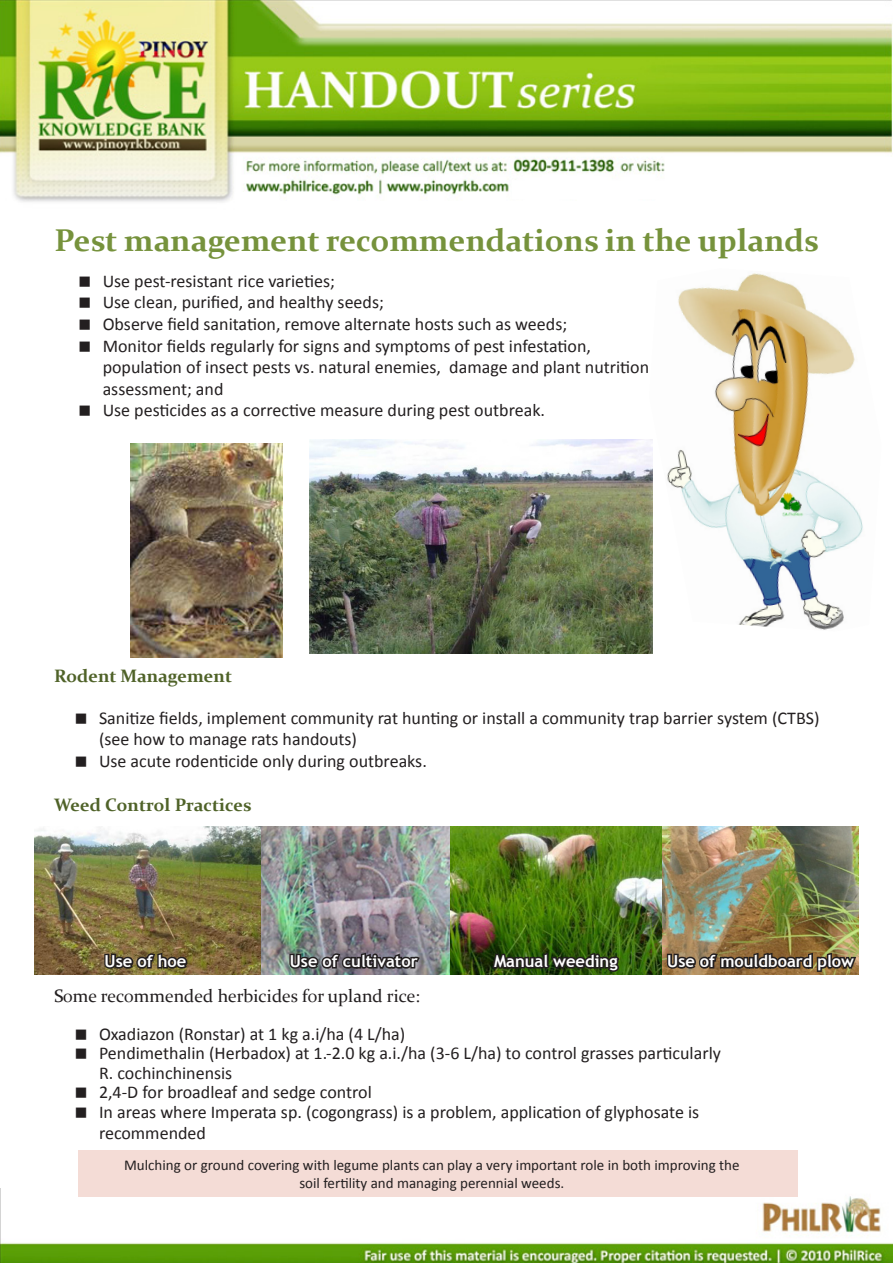
<style>
.page{position:relative;width:893px;height:1263px;background:#fff}
.page>*{position:absolute;margin:0;border:0;box-sizing:border-box;transform-origin:0 0}
.t1{font:700 31.5px "Constantia";color:#76923c}
.t2{font:18px/21.6px "Calibri";color:#231f20}
.t3{font:18px "Constantia";color:#231f20}
.t4{font:700 18px "Constantia";color:#4f6228}
.t5{font:700 16.5px "Trebuchet MS";color:#fff}
.t6{font:15px/18px "Calibri";color:#231f20;text-align:center}
</style>
<div class="page">
<img style="left:0;top:0;width:893px;height:202px">
<img style="left:0;top:1188px;width:893px;height:75px">
<img style="left:652px;top:273px;width:211px;height:358px">
<img style="left:131px;top:444px;width:152px;height:214px">
<img style="left:309px;top:439px;width:343px;height:214px">
<img style="left:450px;top:827px;width:408px;height:147px">
<img style="left:261px;top:827px;width:189px;height:147px">
<img style="left:34px;top:827px;width:227px;height:147px">
<svg style="left:103px;top:951px;width:86px;height:20px;background:#53482d"></svg>
<svg style="left:288px;top:951px;width:134px;height:21px;background:#515055"></svg>
<svg style="left:665px;top:951px;width:193px;height:22px;background:#614d33"></svg>
<svg style="left:490px;top:949px;width:132px;height:24px;background:#263a14"></svg>
<div style="left:79px;top:1151px;width:719px;height:46px;background:#f4dcd6"></div>
<div style="left:512px;top:179px;width:198px;height:20px;background:#fff"></div>
<p class="t1" style="left:55px;top:219px;width:765px">Pest management recommendations in the uplands</p>
<p class="t2" style="left:103px;top:270px;width:234px">Use pest-resistant rice varieties;</p>
<p class="t2" style="left:103px;top:292px;width:283px">Use clean, purified, and healthy seeds;</p>
<p class="t2" style="left:103px;top:313px;width:466px">Observe field sanitation, remove alternate hosts such as weeds;</p>
<p class="t2" style="left:103px;top:335px;width:548px">Monitor fields regularly for signs and symptoms of pest infestation, population of insect pests vs. natural enemies, damage and plant nutrition assessment; and</p>
<p class="t2" style="left:103px;top:400px;width:444px">Use pesticides as a corrective measure during pest outbreak.</p>
<p class="t4" style="left:54px;top:663px;width:180px">Rodent Management</p>
<p class="t2" style="left:99px;top:707px;width:722px">Sanitize fields, implement community rat hunting or install a community trap barrier system (CTBS) (see how to manage rats handouts)</p>
<p class="t2" style="left:99px;top:750px;width:329px">Use acute rodenticide only during outbreaks.</p>
<p class="t4" style="left:54px;top:793px;width:199px">Weed Control Practices</p>
<p class="t5" style="left:105px;top:951px;width:83px">Use of hoe</p>
<p class="t5" style="left:290px;top:951px;width:130px">Use of cultivator</p>
<p class="t5" style="left:494px;top:951px;width:125px">Manual weeding</p>
<p class="t5" style="left:667px;top:951px;width:188px">Use of mouldboard plow</p>
<p class="t3" style="left:54px;top:984px;width:368px">Some recommended herbicides for upland rice:</p>
<p class="t2" style="left:99px;top:1023px;width:308px">Oxadiazon (Ronstar) at 1 kg a.i/ha (4 L/ha)</p>
<p class="t2" style="left:99px;top:1044px;width:623px;line-height:19.5px">Pendimethalin (Herbadox) at 1.-2.0 kg a.i./ha (3-6 L/ha) to control grasses particularly<br>R. cochinchinensis</p>
<p class="t2" style="left:99px;top:1082px;width:274px">2,4-D for broadleaf and sedge control</p>
<p class="t2" style="left:99px;top:1102px;width:602px;line-height:20.7px">In areas where Imperata sp. (cogongrass) is a problem, application of glyphosate is recommended</p>
<p class="t6" style="left:124px;top:1156px;width:617px">Mulching or ground covering with legume plants can play a very important role in both improving the soil fertility and managing perennial weeds.</p>
</div>
